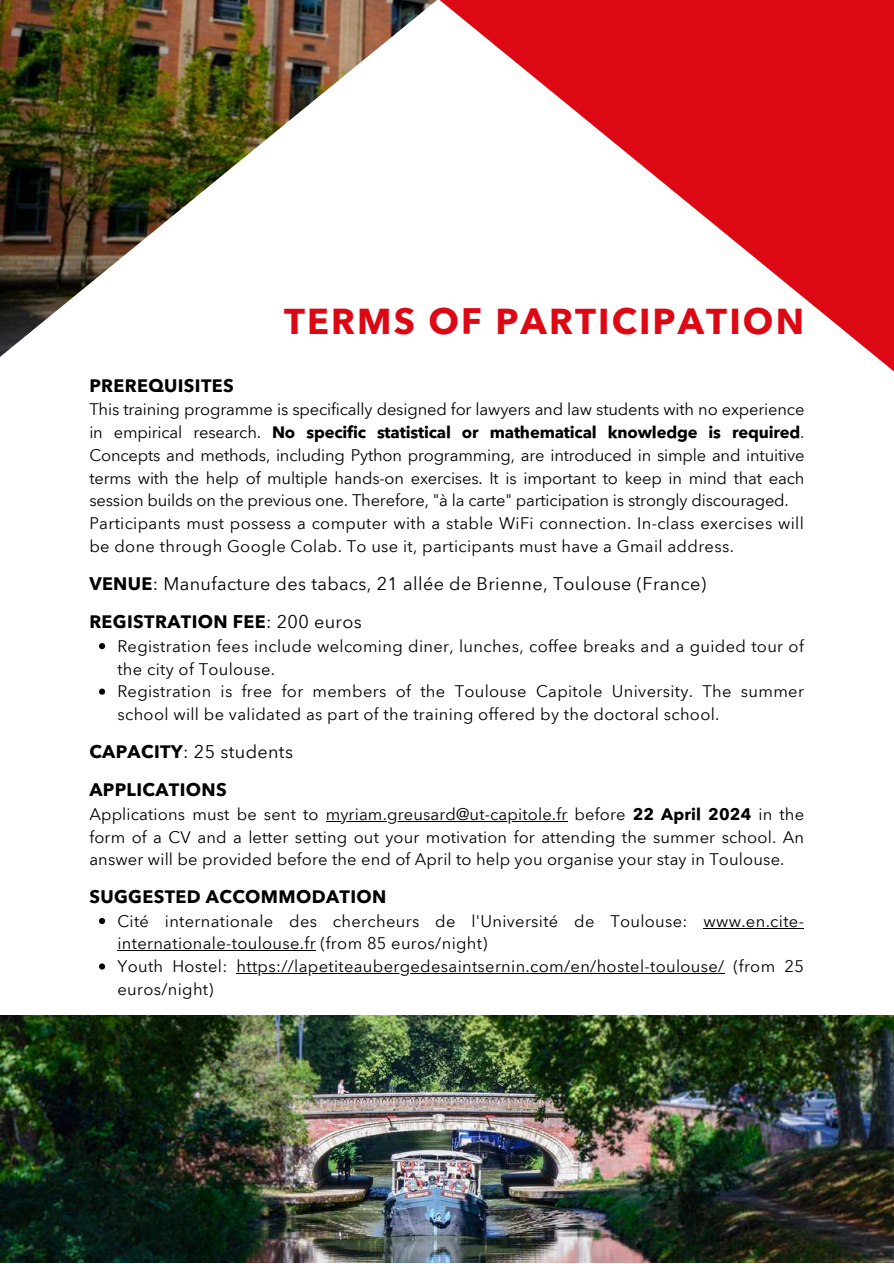
<style>
.page{position:relative;width:894px;height:1264px;background:#fff}
.page>*{position:absolute;margin:0;border:0;box-sizing:border-box;transform-origin:0 0}
.t1{font:700 36px "Avenir Next Arabic";letter-spacing:.06em;color:#dc0814}
.t2{font:18px/38.5px "Avenir Next Arabic";letter-spacing:.02em;color:#000}
.t3{font:700 18px/38.5px "Avenir Next Arabic";letter-spacing:.02em;color:#000}
.t4{font:16.5px/22.8px "Avenir Next Arabic";letter-spacing:.02em;color:#000}
.t5{font:16.5px/22.8px "Avenir Next Arabic";letter-spacing:-.01em;color:#000}
.s1{font-weight:700}
.s2{font-weight:400}
</style>
<div class="page">
<svg style="left:443px;top:0;width:450px;height:371px;fill:#dc0814"></svg>
<img style="left:0;top:0;width:443px;height:357px">
<img style="left:0;top:1015px;width:893px;height:247px">
<svg style="left:99px;top:643px;width:6px;height:6px"></svg>
<svg style="left:99px;top:688px;width:6px;height:6px"></svg>
<hr style="left:325px;top:820px;width:242px;height:1px;background:#000">
<svg style="left:99px;top:918px;width:6px;height:6px"></svg>
<hr style="left:703px;top:927px;width:101px;height:1px;background:#000">
<hr style="left:117px;top:950px;width:199px;height:1px;background:#000">
<svg style="left:99px;top:963px;width:6px;height:6px"></svg>
<hr style="left:236px;top:973px;width:488px;height:1px;background:#000">
<h1 class="t1" style="left:284px;top:293px;width:521px">TERMS OF PARTICIPATION</h1>
<p class="t3" style="left:89px;top:366px;width:146px">PREREQUISITES</p>
<p class="t5" style="left:89px;top:398px;width:716px">This training programme is specifically designed for lawyers and law students with no experience in empirical research. <span class="s1">No specific statistical or mathematical knowledge is required</span>.<br>Concepts and methods, including Python programming, are introduced in simple and intuitive terms with the help of multiple hands-on exercises. It is important to keep in mind that each session builds on the previous one. Therefore, "à la carte" participation is strongly discouraged.<br>Participants must possess a computer with a stable WiFi connection. In-class exercises will be done through Google Colab. To use it, participants must have a Gmail address.</p>
<p class="t2" style="left:89px;top:564px;width:618px"><span class="s1">VENUE</span>: Manufacture des tabacs, 21 allée de Brienne, Toulouse (France)<br><span class="s1">REGISTRATION FEE</span>: 200 euros</p>
<p class="t4" style="left:117px;top:634px;width:687px">Registration fees include welcoming diner, lunches, coffee breaks and a guided tour of the city of Toulouse.<br>Registration is free for members of the Toulouse Capitole University. The summer school will be validated as part of the training offered by the doctoral school.</p>
<p class="t3" style="left:89px;top:732px;width:205px">CAPACITY<span class="s2">: 25 students<br></span>APPLICATIONS</p>
<p class="t4" style="left:89px;top:802px;width:716px;text-align:justify">Applications must be sent to myriam.greusard@ut-capitole.fr before <span class="s1">22 April 2024</span> in the form of a CV and a letter setting out your motivation for attending the summer school. An answer will be provided before the end of April to help you organise your stay in Toulouse.</p>
<p class="t3" style="left:89px;top:877px;width:298px">SUGGESTED ACCOMMODATION</p>
<p class="t4" style="left:117px;top:909px;width:687px">Cité internationale des chercheurs de l'Université de Toulouse: www.en.cite&shy;internationale-toulouse.fr (from 85 euros/night)<br>Youth Hostel: https://lapetiteaubergedesaintsernin.com/en/hostel-toulouse/ (from 25 euros/night)</p>
</div>
